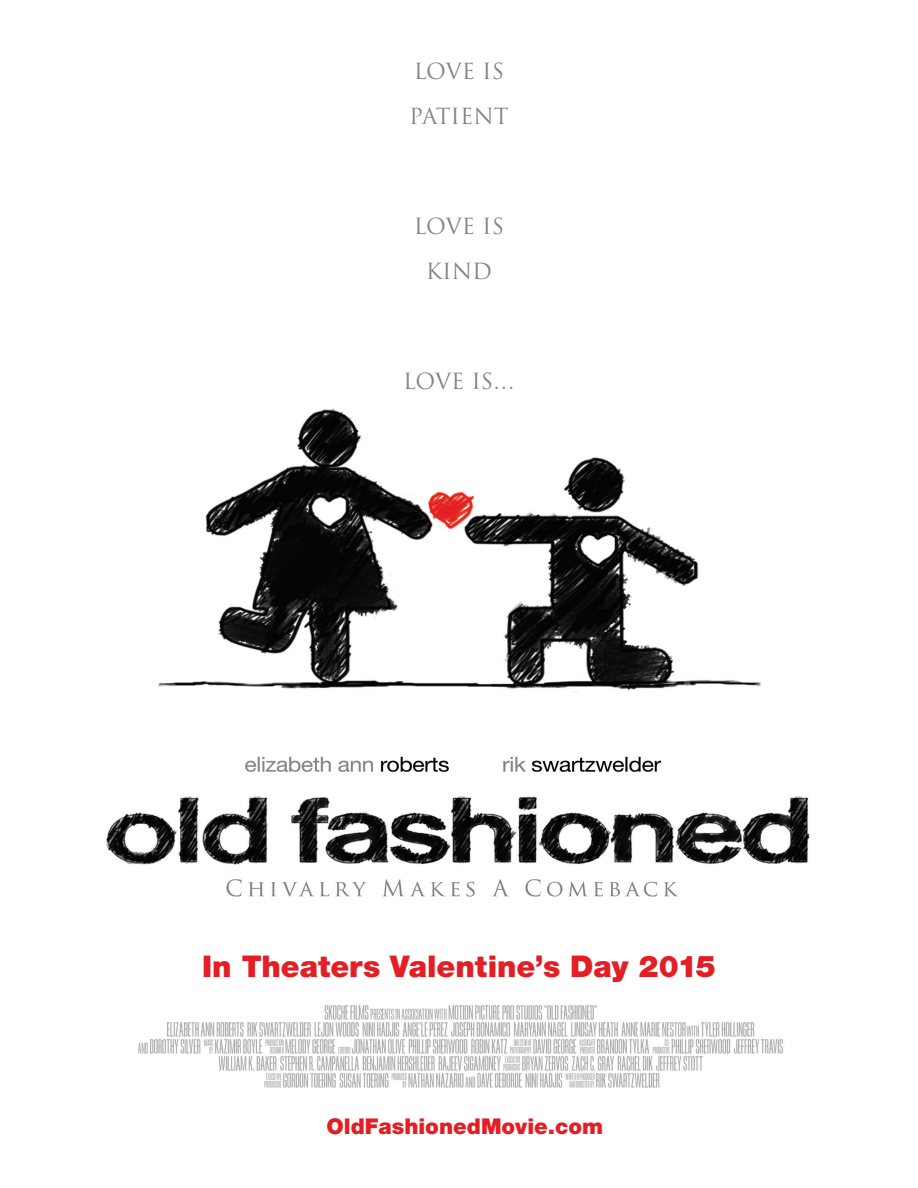
<style>
.page{position:relative;width:918px;height:1188px;background:#fff}
.page>*{position:absolute;margin:0;border:0;box-sizing:border-box;transform-origin:0 0}
.t1{font:900 30px "Helvetica Neue";color:#e31e24}
.body{font:900 21.75px "Helvetica Neue";color:#e31e24}
.subs{font:21.6px/45px "Trajan Pro";color:#828281}
</style>
<div class="page">
<img style="left:106px;top:756px;width:704px;height:141px">
<img style="left:158px;top:408px;width:603px;height:284px">
<img style="left:138px;top:1005px;width:645px;height:83px">
<p class="subs" style="left:409px;top:49px;width:101px">LOVE IS<br>PATIENT</p>
<p class="subs" style="left:414px;top:204px;width:92px;text-align:center">LOVE IS<br>KIND</p>
<p class="subs" style="left:403px;top:359px;width:113px">LOVE IS…</p>
<p class="t1" style="left:202px;top:948px;width:515px">In Theaters Valentine’s Day 2015</p>
<p class="body" style="left:327px;top:1113px;width:278px">OldFashionedMovie.com</p>
</div>
